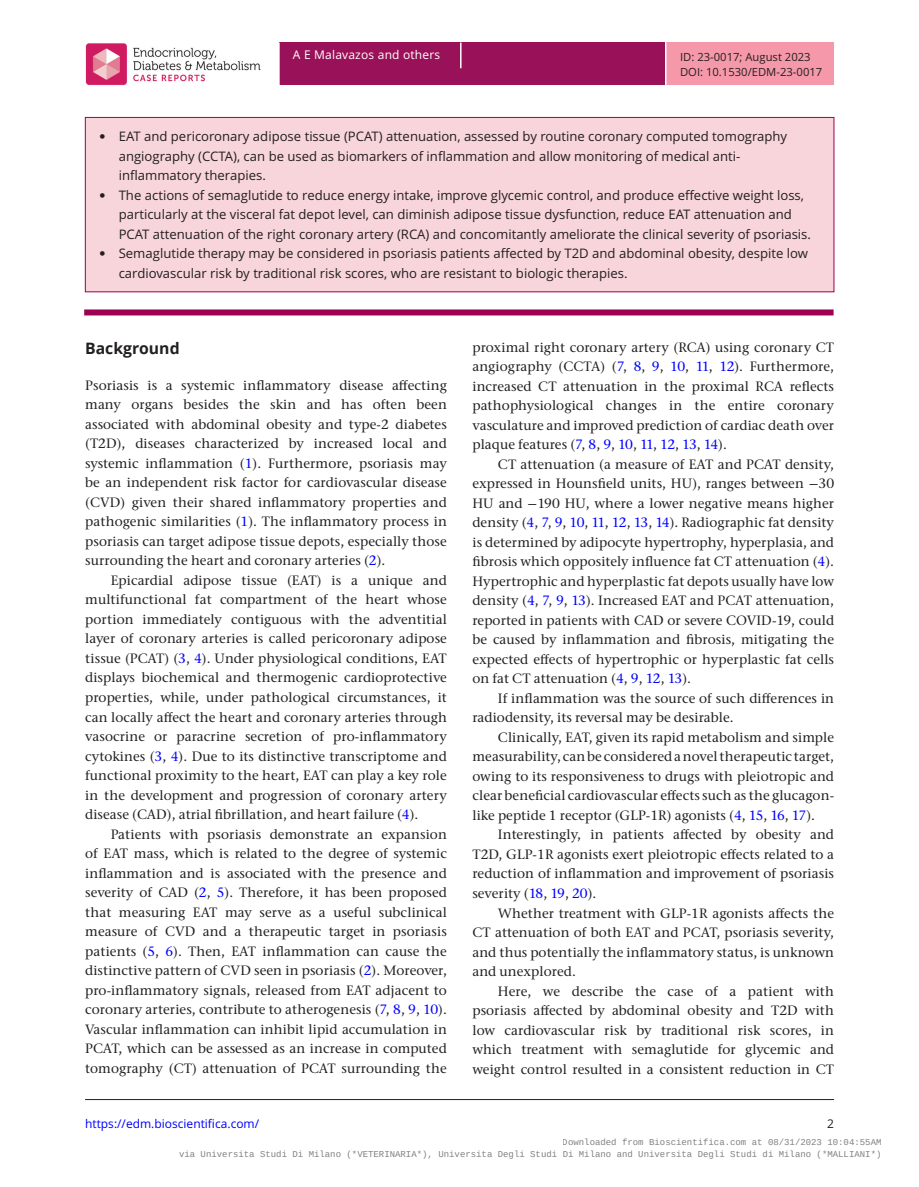
<style>
.page{position:relative;width:919px;height:1187px;background:#fff}
.page>*{position:absolute;margin:0;border:0;box-sizing:border-box;transform-origin:0 0}
.t1{font:700 15.75px "Open Sans";color:#231f20}
.TXI{font:500 13.5px/19.5px "Stone Serif ITC Pro";letter-spacing:.005em;color:#231f20;text-align:justify}
.TXT{font:500 13.5px/19.5px "Stone Serif ITC Pro";letter-spacing:.005em;color:#231f20;text-align:justify}
.t2{font:13.2px/19.5px "Open Sans";color:#231f20}
.t3{font:12px "Open Sans";color:#00f}
.t4{font:12px "Open Sans";letter-spacing:.015em;color:#fff}
.t5{font:12px "Open Sans";color:#231f20}
.t6{font:11.25px "Open Sans";color:#231f20}
.t7{font:9px/12px "Liberation Mono";color:rgb(0 0 0/.5);text-align:right}
.s1{font-family:"Frutiger LT Std"}
.s2{color:#00f}
.s3{font-family:"STIX Two Math";font-weight:400}
</style>
<div class="page">
<div style="left:280px;top:43px;width:385px;height:42px;background:#991259"></div>
<div style="left:666px;top:43px;width:167px;height:42px;background:#f598a9"></div>
<svg style="left:460px;top:43px;width:1px;height:25px"></svg>
<img style="left:85px;top:43px;width:176px;height:42px">
<hr style="left:85px;top:1099px;width:749px;height:1px;background:#231f20">
<div style="left:85px;top:117px;width:748px;height:175px;background:#f7d5db"></div>
<div style="left:84px;top:309px;width:749px;height:6px;background:#9e0151"></div>
<div style="left:85px;top:117px;width:749px;height:175px;border:1px solid #9e0151"></div>
<p class="t4" style="left:293px;top:47px;width:149px">A E Malavazos and others</p>
<p class="t6" style="left:680px;top:50px;width:132px">ID: 23-0017; August 2023</p>
<p class="t6" style="left:680px;top:64px;width:144px">DOI: 10.1530/EDM-23-0017</p>
<p class="t2" style="left:119px;top:126px;width:670px;text-indent:-20px"><span class="s1">•</span> EAT and pericoronary adipose tissue (PCAT) attenuation, assessed by routine coronary computed tomography angiography (CCTA), can be used as biomarkers of inflammation and allow monitoring of medical anti&shy;inflammatory therapies.</p>
<p class="t2" style="left:119px;top:185px;width:693px;text-indent:-20px"><span class="s1">•</span> The actions of semaglutide to reduce energy intake, improve glycemic control, and produce effective weight loss, particularly at the visceral fat depot level, can diminish adipose tissue dysfunction, reduce EAT attenuation and<br>PCAT attenuation of the right coronary artery (RCA) and concomitantly ameliorate the clinical severity of psoriasis.</p>
<p class="t2" style="left:119px;top:243px;width:690px;text-indent:-20px"><span class="s1">•</span> Semaglutide therapy may be considered in psoriasis patients affected by T2D and abdominal obesity, despite low cardiovascular risk by traditional risk scores, who are resistant to biologic therapies.</p>
<h1 class="t1" style="left:85px;top:337px;width:96px">Background</h1>
<p class="TXT" style="left:85px;top:375px;width:363px">Psoriasis is a systemic inflammatory disease affecting many organs besides the skin and has often been associated with abdominal obesity and type-2 diabetes (T2D), diseases characterized by increased local and systemic inflammation (<span class="s2">1</span>). Furthermore, psoriasis may be an independent risk factor for cardiovascular disease (CVD) given their shared inflammatory properties and pathogenic similarities (<span class="s2">1</span>). The inflammatory process in psoriasis can target adipose tissue depots, especially those surrounding the heart and coronary arteries (<span class="s2">2</span>).</p>
<p class="TXI" style="left:85px;top:570px;width:363px;text-indent:26px">Epicardial adipose tissue (EAT) is a unique and multifunctional fat compartment of the heart whose portion immediately contiguous with the adventitial layer of coronary arteries is called pericoronary adipose tissue (PCAT) (<span class="s2">3</span>, <span class="s2">4</span>). Under physiological conditions, EAT displays biochemical and thermogenic cardioprotective properties, while, under pathological circumstances, it can locally affect the heart and coronary arteries through vasocrine or paracrine secretion of pro-inflammatory cytokines (<span class="s2">3</span>, <span class="s2">4</span>). Due to its distinctive transcriptome and functional proximity to the heart, EAT can play a key role in the development and progression of coronary artery disease (CAD), atrial fibrillation, and heart failure (<span class="s2">4</span>).</p>
<p class="TXI" style="left:85px;top:824px;width:363px;text-indent:26px">Patients with psoriasis demonstrate an expansion of EAT mass, which is related to the degree of systemic inflammation and is associated with the presence and severity of CAD (<span class="s2">2</span>, <span class="s2">5</span>). Therefore, it has been proposed that measuring EAT may serve as a useful subclinical measure of CVD and a therapeutic target in psoriasis patients (<span class="s2">5</span>, <span class="s2">6</span>). Then, EAT inflammation can cause the distinctive pattern of CVD seen in psoriasis (<span class="s2">2</span>). Moreover, pro-inflammatory signals, released from EAT adjacent to coronary arteries, contribute to atherogenesis (<span class="s2">7</span>, <span class="s2">8</span>, <span class="s2">9</span>, <span class="s2">10</span>).<br>Vascular inflammation can inhibit lipid accumulation in PCAT, which can be assessed as an increase in computed tomography (CT) attenuation of PCAT surrounding the</p>
<p class="TXI" style="left:472px;top:337px;width:363px">proximal right coronary artery (RCA) using coronary CT angiography (CCTA) (<span class="s2">7</span>, <span class="s2">8</span>, <span class="s2">9</span>, <span class="s2">10</span>, <span class="s2">11</span>, <span class="s2">12</span>). Furthermore, increased CT attenuation in the proximal RCA reflects pathophysiological changes in the entire coronary vasculature and improved prediction of cardiac death over plaque features (<span class="s2">7</span>, <span class="s2">8</span>, <span class="s2">9</span>, <span class="s2">10</span>, <span class="s2">11</span>, <span class="s2">12</span>, <span class="s2">13</span>, <span class="s2">14</span>).</p>
<p class="TXI" style="left:472px;top:454px;width:363px;text-indent:26px">CT attenuation (a measure of EAT and PCAT density, expressed in Hounsfield units, HU), ranges between <span class="s3">−</span>30<br>HU and <span class="s3">−</span>190 HU, where a lower negative means higher density (<span class="s2">4</span>, <span class="s2">7</span>, <span class="s2">9</span>, <span class="s2">10</span>, <span class="s2">11</span>, <span class="s2">12</span>, <span class="s2">13</span>, <span class="s2">14</span>). Radiographic fat density is determined by adipocyte hypertrophy, hyperplasia, and fibrosis which oppositely influence fat CT attenuation (<span class="s2">4</span>).<br>Hypertrophic and hyperplastic fat depots usually have low density (<span class="s2">4</span>, <span class="s2">7</span>, <span class="s2">9</span>, <span class="s2">13</span>). Increased EAT and PCAT attenuation, reported in patients with CAD or severe COVID-19, could be caused by inflammation and fibrosis, mitigating the expected effects of hypertrophic or hyperplastic fat cells on fat CT attenuation (<span class="s2">4</span>, <span class="s2">9</span>, <span class="s2">12</span>, <span class="s2">13</span>).</p>
<p class="TXI" style="left:472px;top:688px;width:363px;text-indent:26px">If inflammation was the source of such differences in radiodensity, its reversal may be desirable.</p>
<p class="TXI" style="left:472px;top:727px;width:363px;text-indent:26px">Clinically, EAT, given its rapid metabolism and simple measurability, can be considered a novel therapeutic target, owing to its responsiveness to drugs with pleiotropic and clear beneficial cardiovascular effects such as the glucagon&shy;like peptide 1 receptor (GLP-1R) agonists (<span class="s2">4</span>, <span class="s2">15</span>, <span class="s2">16</span>, <span class="s2">17</span>).</p>
<p class="TXI" style="left:472px;top:825px;width:363px;text-indent:26px">Interestingly, in patients affected by obesity and T2D, GLP-1R agonists exert pleiotropic effects related to a reduction of inflammation and improvement of psoriasis severity (<span class="s2">18</span>, <span class="s2">19</span>, <span class="s2">20</span>).</p>
<p class="TXI" style="left:472px;top:903px;width:363px;text-indent:26px">Whether treatment with GLP-1R agonists affects the CT attenuation of both EAT and PCAT, psoriasis severity, and thus potentially the inflammatory status, is unknown and unexplored.</p>
<p class="TXI" style="left:472px;top:981px;width:363px;text-indent:26px">Here, we describe the case of a patient with psoriasis affected by abdominal obesity and T2D with low cardiovascular risk by traditional risk scores, in which treatment with semaglutide for glycemic and weight control resulted in a consistent reduction in CT</p>
<p class="t3" style="left:85px;top:1115px;width:176px">https://edm.bioscientifica.com/</p>
<p class="t5" style="left:827px;top:1115px;width:8px">2</p>
<p class="t7" style="left:179px;top:1136px;width:704px">Downloaded from Bioscientifica.com at 08/31/2023 10:04:55AM<br>via Universita Studi Di Milano (*VETERINARIA*), Universita Degli Studi Di Milano and Universita Degli Studi di Milano (*MALLIANI*)</p>
</div>
